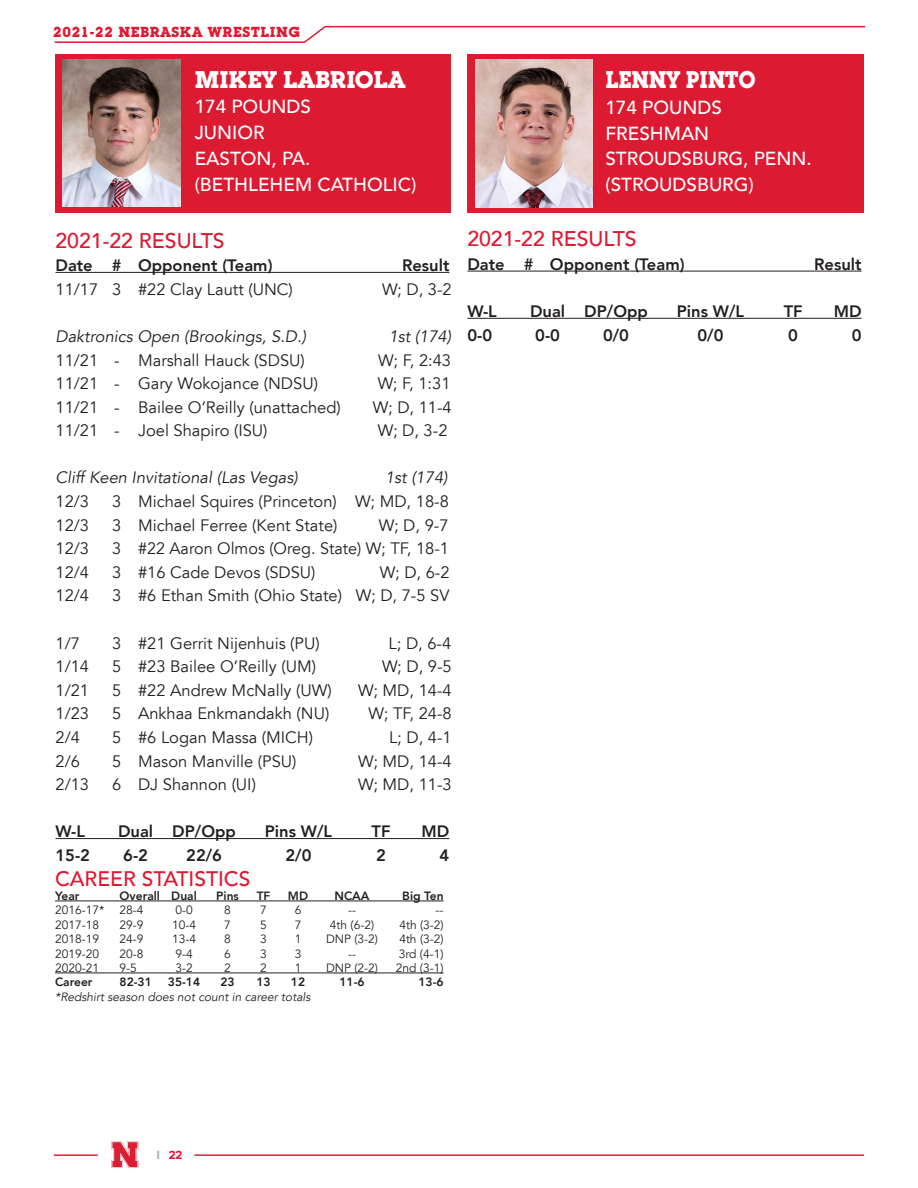
<style>
.page{position:relative;width:918px;height:1188px;background:#fff}
.page>*{position:absolute;margin:0;border:0;box-sizing:border-box;transform-origin:0 0}
.t1{font:700 23.55px "Lubalin Graph IT Cfor UNL";color:#fff}
.t2{font:700 23.55px "Lubalin Graph IT Cfor UNL";color:#fff;scale:.91 1}
.t3{font:500 21.3px "Avenir LT Std";color:#dc1a32}
.t4{font:500 21px "Avenir LT Std";color:#dc1a32}
.t5{font:500 18.9px "Avenir LT Std";color:#fff}
.t6{font:16.5px "Avenir LT Std";color:#231f20}
.t7{font:800 16.5px "Avenir LT Std";color:#231f20}
.t8{font:italic 16.5px "Avenir LT Std";color:#231f20}
.t9{font:700 14.25px "Lubalin Graph IT Cfor UNL";letter-spacing:.05em;color:#dc1a32}
.t10{font:12px "Avenir LT Std";color:#231f20}
.t11{font:800 12px "Avenir LT Std";color:#231f20}
.t12{font:italic 12px "Avenir LT Std";color:#231f20}
.t13{font:700 12px "adineue PRO";color:#e51836}
.s1{color:#a8a9ad}
</style>
<div class="page">
<svg style="left:54px;top:25px;width:812px;height:18px"></svg>
<hr style="left:54px;top:1154px;width:44px;height:2px;background:#e51836">
<svg style="left:112px;top:1141px;width:26px;height:27px"></svg>
<hr style="left:194px;top:1154px;width:670px;height:2px;background:#e51836">
<div style="left:55px;top:54px;width:396px;height:159px;background:#dc1a32"></div>
<img style="left:63px;top:60px;width:117px;height:147px">
<hr style="left:55px;top:272px;width:394px;height:1px;background:#231f20">
<hr style="left:55px;top:838px;width:394px;height:1px;background:#231f20">
<hr style="left:55px;top:901px;width:389px;height:1px;background:#231f20">
<hr style="left:55px;top:973px;width:389px;height:1px;background:#231f20">
<div style="left:467px;top:54px;width:397px;height:159px;background:#dc1a32"></div>
<img style="left:475px;top:60px;width:118px;height:147px">
<hr style="left:467px;top:271px;width:395px;height:1px;background:#231f20">
<hr style="left:467px;top:318px;width:395px;height:1px;background:#231f20">
<p class="t9" style="left:53px;top:22px;width:248px">2021-22 NEBRASKA WRESTLING</p>
<p class="t1" style="left:195px;top:64px;width:212px">MIKEY LABRIOLA</p>
<p class="t5" style="left:195px;top:96px;width:118px">174 POUNDS</p>
<p class="t5" style="left:195px;top:122px;width:71px">JUNIOR</p>
<p class="t5" style="left:195px;top:148px;width:117px">EASTON, PA.</p>
<p class="t5" style="left:195px;top:174px;width:223px">(BETHLEHEM CATHOLIC)</p>
<p class="t3" style="left:55px;top:228px;width:171px">2021-22 RESULTS</p>
<p class="t7" style="left:55px;top:256px;width:219px">Date # Opponent (Team)</p>
<p class="t7" style="left:402px;top:256px;width:49px">Result</p>
<p class="t6" style="left:55px;top:280px;width:239px">11/17 3 #22 Clay Lautt (UNC)</p>
<p class="t6" style="left:382px;top:280px;width:71px">W; D, 3-2</p>
<p class="t8" style="left:55px;top:327px;width:252px">Daktronics Open (Brookings, S.D.)</p>
<p class="t8" style="left:389px;top:327px;width:64px">1st (174)</p>
<p class="t6" style="left:55px;top:350px;width:251px">11/21 - Marshall Hauck (SDSU)</p>
<p class="t6" style="left:378px;top:350px;width:74px">W; F, 2:43</p>
<p class="t6" style="left:55px;top:374px;width:264px">11/21 - Gary Wokojance (NDSU)</p>
<p class="t6" style="left:378px;top:374px;width:74px">W; F, 1:31</p>
<p class="t6" style="left:55px;top:398px;width:287px">11/21 - Bailee O’Reilly (unattached)</p>
<p class="t6" style="left:373px;top:398px;width:80px">W; D, 11-4</p>
<p class="t6" style="left:55px;top:421px;width:214px">11/21 - Joel Shapiro (ISU)</p>
<p class="t6" style="left:378px;top:421px;width:71px">W; D, 3-2</p>
<p class="t8" style="left:55px;top:468px;width:244px">Cliff Keen Invitational (Las Vegas)</p>
<p class="t8" style="left:385px;top:468px;width:64px">1st (174)</p>
<p class="t6" style="left:55px;top:492px;width:35px">12/3</p>
<p class="t6" style="left:112px;top:492px;width:338px">3 Michael Squires (Princeton) W; MD, 18-8</p>
<p class="t6" style="left:55px;top:515px;width:35px">12/3</p>
<p class="t6" style="left:112px;top:515px;width:227px">3 Michael Ferree (Kent State)</p>
<p class="t6" style="left:379px;top:515px;width:71px">W; D, 9-7</p>
<p class="t6" style="left:55px;top:539px;width:35px">12/3</p>
<p class="t6" style="left:112px;top:539px;width:338px">3 #22 Aaron Olmos (Oreg. State) W; TF, 18-1</p>
<p class="t6" style="left:55px;top:563px;width:35px">12/4</p>
<p class="t6" style="left:112px;top:563px;width:205px">3 #16 Cade Devos (SDSU)</p>
<p class="t6" style="left:380px;top:563px;width:71px">W; D, 6-2</p>
<p class="t6" style="left:55px;top:586px;width:35px">12/4</p>
<p class="t6" style="left:112px;top:586px;width:339px">3 #6 Ethan Smith (Ohio State) W; D, 7-5 SV</p>
<p class="t6" style="left:55px;top:633px;width:26px">1/7</p>
<p class="t6" style="left:112px;top:633px;width:209px">3 #21 Gerrit Nijenhuis (PU)</p>
<p class="t6" style="left:389px;top:633px;width:64px">L; D, 6-4</p>
<p class="t6" style="left:55px;top:657px;width:35px">1/14</p>
<p class="t6" style="left:112px;top:657px;width:205px">5 #23 Bailee O’Reilly (UM)</p>
<p class="t6" style="left:382px;top:657px;width:71px">W; D, 9-5</p>
<p class="t6" style="left:55px;top:681px;width:35px">1/21</p>
<p class="t6" style="left:112px;top:681px;width:221px">5 #22 Andrew McNally (UW)</p>
<p class="t6" style="left:358px;top:681px;width:95px">W; MD, 14-4</p>
<p class="t6" style="left:55px;top:704px;width:35px">1/23</p>
<p class="t6" style="left:112px;top:704px;width:219px">5 Ankhaa Enkmandakh (NU)</p>
<p class="t6" style="left:369px;top:704px;width:85px">W; TF, 24-8</p>
<p class="t6" style="left:55px;top:728px;width:26px">2/4</p>
<p class="t6" style="left:112px;top:728px;width:202px">5 #6 Logan Massa (MICH)</p>
<p class="t6" style="left:389px;top:728px;width:64px">L; D, 4-1</p>
<p class="t6" style="left:55px;top:751px;width:26px">2/6</p>
<p class="t6" style="left:112px;top:751px;width:186px">5 Mason Manville (PSU)</p>
<p class="t6" style="left:358px;top:751px;width:95px">W; MD, 14-4</p>
<p class="t6" style="left:55px;top:775px;width:35px">2/13</p>
<p class="t6" style="left:112px;top:775px;width:145px">6 DJ Shannon (UI)</p>
<p class="t6" style="left:358px;top:775px;width:95px">W; MD, 11-3</p>
<p class="t7" style="left:55px;top:822px;width:31px">W-L</p>
<p class="t7" style="left:118px;top:822px;width:119px">Dual DP/Opp</p>
<p class="t7" style="left:265px;top:822px;width:69px">Pins W/L</p>
<p class="t7" style="left:372px;top:822px;width:20px">TF</p>
<p class="t7" style="left:422px;top:822px;width:29px">MD</p>
<p class="t7" style="left:55px;top:845px;width:36px">15-2</p>
<p class="t7" style="left:123px;top:845px;width:26px">6-2</p>
<p class="t7" style="left:186px;top:845px;width:37px">22/6</p>
<p class="t7" style="left:285px;top:845px;width:27px">2/0</p>
<p class="t7" style="left:376px;top:845px;width:11px">2</p>
<p class="t7" style="left:440px;top:845px;width:11px">4</p>
<p class="t4" style="left:55px;top:866px;width:197px">CAREER STATISTICS</p>
<p class="t11" style="left:55px;top:889px;width:26px">Year</p>
<p class="t11" style="left:120px;top:889px;width:79px">Overall Dual</p>
<p class="t11" style="left:216px;top:889px;width:24px">Pins</p>
<p class="t11" style="left:257px;top:889px;width:15px">TF</p>
<p class="t11" style="left:288px;top:889px;width:22px">MD</p>
<p class="t11" style="left:335px;top:889px;width:37px">NCAA</p>
<p class="t11" style="left:402px;top:889px;width:43px">Big Ten</p>
<p class="t10" style="left:55px;top:903px;width:51px">2016-17*</p>
<p class="t10" style="left:120px;top:903px;width:26px">28-4</p>
<p class="t10" style="left:175px;top:903px;width:19px">0-0</p>
<p class="t10" style="left:224px;top:903px;width:8px">8</p>
<p class="t10" style="left:260px;top:903px;width:8px">7</p>
<p class="t10" style="left:295px;top:903px;width:8px">6</p>
<p class="t10" style="left:348px;top:903px;width:9px">--</p>
<p class="t10" style="left:436px;top:903px;width:9px">--</p>
<p class="t10" style="left:55px;top:918px;width:46px">2017-18</p>
<p class="t10" style="left:120px;top:918px;width:26px">29-9</p>
<p class="t10" style="left:172px;top:918px;width:26px">10-4</p>
<p class="t10" style="left:224px;top:918px;width:8px">7</p>
<p class="t10" style="left:260px;top:918px;width:8px">5</p>
<p class="t10" style="left:295px;top:918px;width:8px">7</p>
<p class="t10" style="left:330px;top:918px;width:46px">4th (6-2)</p>
<p class="t10" style="left:399px;top:918px;width:46px">4th (3-2)</p>
<p class="t10" style="left:55px;top:932px;width:46px">2018-19</p>
<p class="t10" style="left:120px;top:932px;width:26px">24-9</p>
<p class="t10" style="left:172px;top:932px;width:26px">13-4</p>
<p class="t10" style="left:224px;top:932px;width:8px">8</p>
<p class="t10" style="left:260px;top:932px;width:8px">3</p>
<p class="t10" style="left:295px;top:932px;width:8px">1</p>
<p class="t10" style="left:326px;top:932px;width:54px">DNP (3-2)</p>
<p class="t10" style="left:399px;top:932px;width:46px">4th (3-2)</p>
<p class="t10" style="left:55px;top:947px;width:46px">2019-20</p>
<p class="t10" style="left:120px;top:947px;width:26px">20-8</p>
<p class="t10" style="left:175px;top:947px;width:19px">9-4</p>
<p class="t10" style="left:224px;top:947px;width:8px">6</p>
<p class="t10" style="left:260px;top:947px;width:8px">3</p>
<p class="t10" style="left:295px;top:947px;width:8px">3</p>
<p class="t10" style="left:348px;top:947px;width:9px">--</p>
<p class="t10" style="left:399px;top:947px;width:46px">3rd (4-1)</p>
<p class="t10" style="left:55px;top:961px;width:46px">2020-21</p>
<p class="t10" style="left:120px;top:961px;width:19px">9-5</p>
<p class="t10" style="left:175px;top:961px;width:19px">3-2</p>
<p class="t10" style="left:224px;top:961px;width:8px">2</p>
<p class="t10" style="left:260px;top:961px;width:8px">2</p>
<p class="t10" style="left:295px;top:961px;width:8px">1</p>
<p class="t10" style="left:326px;top:961px;width:54px">DNP (2-2)</p>
<p class="t10" style="left:396px;top:961px;width:49px">2nd (3-1)</p>
<p class="t11" style="left:55px;top:975px;width:39px">Career</p>
<p class="t11" style="left:120px;top:975px;width:34px">82-31</p>
<p class="t11" style="left:168px;top:975px;width:34px">35-14</p>
<p class="t11" style="left:220px;top:975px;width:16px">23</p>
<p class="t11" style="left:256px;top:975px;width:16px">13</p>
<p class="t11" style="left:291px;top:975px;width:16px">12</p>
<p class="t11" style="left:340px;top:975px;width:27px">11-6</p>
<p class="t11" style="left:418px;top:975px;width:27px">13-6</p>
<p class="t12" style="left:55px;top:990px;width:257px">*Redshirt season does not count in career totals</p>
<p class="t2" style="left:605px;top:64px;width:167px">LENNY PINTO</p>
<p class="t5" style="left:605px;top:96px;width:118px">174 POUNDS</p>
<p class="t5" style="left:605px;top:122px;width:105px">FRESHMAN</p>
<p class="t5" style="left:605px;top:148px;width:208px">STROUDSBURG, PENN.</p>
<p class="t5" style="left:605px;top:174px;width:150px">(STROUDSBURG)</p>
<p class="t3" style="left:467px;top:227px;width:171px">2021-22 RESULTS</p>
<p class="t7" style="left:467px;top:254px;width:219px">Date # Opponent (Team)</p>
<p class="t7" style="left:814px;top:254px;width:49px">Result</p>
<p class="t7" style="left:467px;top:302px;width:31px">W-L</p>
<p class="t7" style="left:530px;top:302px;width:119px">Dual DP/Opp</p>
<p class="t7" style="left:677px;top:302px;width:69px">Pins W/L</p>
<p class="t7" style="left:784px;top:302px;width:20px">TF</p>
<p class="t7" style="left:834px;top:302px;width:29px">MD</p>
<p class="t7" style="left:467px;top:325px;width:26px">0-0</p>
<p class="t7" style="left:535px;top:325px;width:26px">0-0</p>
<p class="t7" style="left:603px;top:325px;width:27px">0/0</p>
<p class="t7" style="left:698px;top:325px;width:27px">0/0</p>
<p class="t7" style="left:788px;top:325px;width:11px">0</p>
<p class="t7" style="left:852px;top:325px;width:11px">0</p>
<p class="t13" style="left:157px;top:1148px;width:27px"><span class="s1">l</span> 22</p>
</div>
